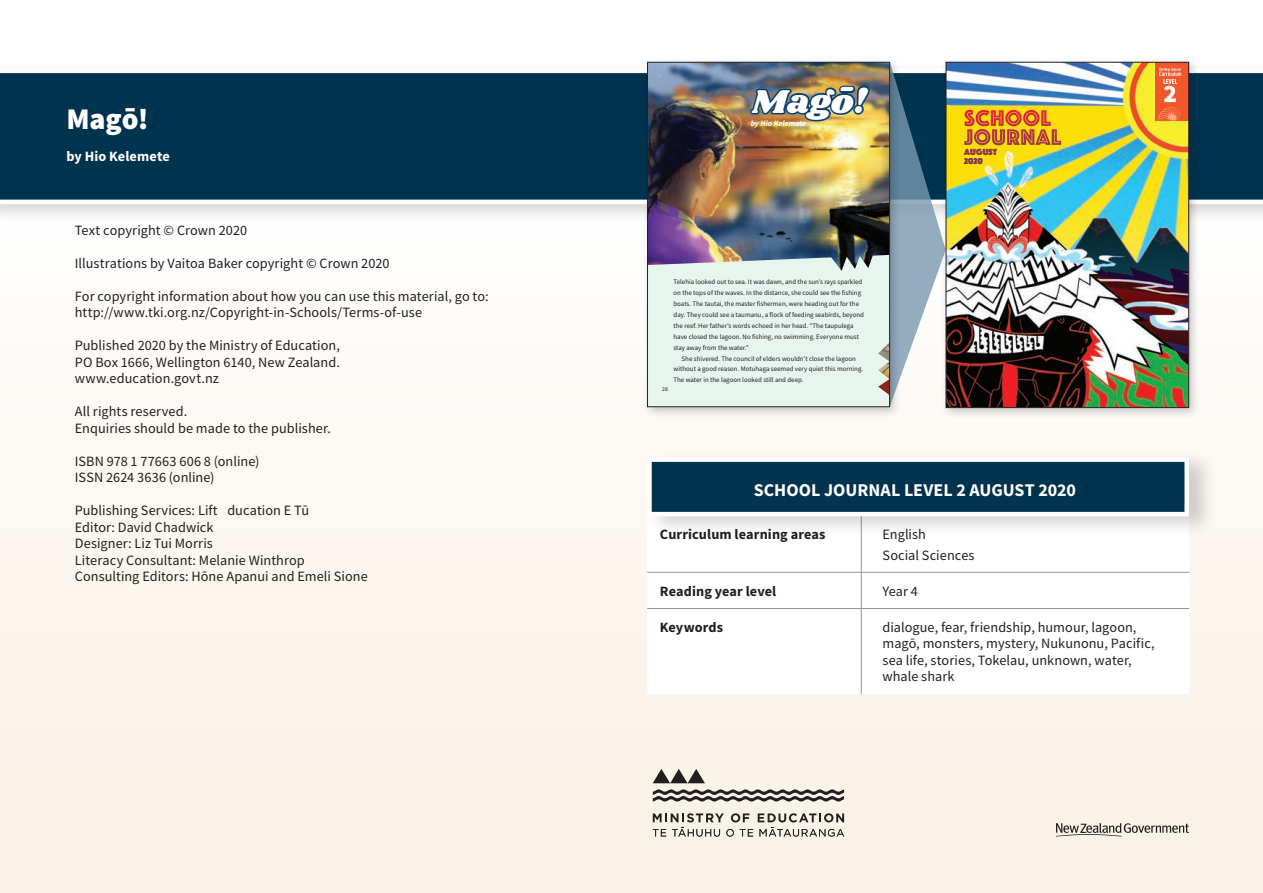
<style>
.page{position:relative;width:1263px;height:893px;background:#fff}
.page>*{position:absolute;margin:0;border:0;box-sizing:border-box;transform-origin:0 0}
.t1{font:34.2px "Shrikhand";color:#fff}
.t2{font:900 30px "Source Sans Pro";color:#fff}
.t3{font:700 18px "Source Sans Pro";color:#fff}
.t4{font:14.25px/16.5px "Source Sans Pro";letter-spacing:.005em;color:#231f20}
.t5{font:700 14.25px "Source Sans Pro";letter-spacing:.005em;color:#231f20}
.t6{font:700 14.25px "Source Sans Pro";letter-spacing:.01em;color:#fff}
.t7{font:9.3px "Phosphate Solid";letter-spacing:.02em;color:#95374c}
.t8{font:9.3px "Phosphate Solid";color:#84374d}
.t9{font:italic 700 8.1px "Source Sans Pro";color:#fff}
.t10{font:6.9px/10.9px "Source Sans Pro";color:#231f20}
.t11{font:5.7px "Source Sans Pro";color:#231f20}
.s1{color:#0d3e69}
</style>
<div class="page">
<div style="left:0;top:61px;width:1263px;height:164px;background:#231f20;opacity:.2"></div>
<svg style="left:0;top:69px;width:1263px;height:135px;background:#103f59"></svg>
<div style="left:0;top:224px;width:1263px;height:669px;background:linear-gradient(to bottom,#fefefd,#f8f1e4)"></div>
<svg style="left:647px;top:537px;width:542px;height:157px"></svg>
<hr style="left:861px;top:515px;width:1px;height:57px;background:#939598">
<hr style="left:647px;top:572px;width:214px;height:1px;background:#939598">
<hr style="left:861px;top:572px;width:328px;height:1px;background:#939598">
<hr style="left:861px;top:572px;width:1px;height:36px;background:#939598">
<hr style="left:647px;top:608px;width:214px;height:1px;background:#939598">
<hr style="left:861px;top:608px;width:328px;height:1px;background:#939598">
<hr style="left:861px;top:609px;width:1px;height:85px;background:#939598">
<div style="left:646px;top:449px;width:571px;height:88px;background:#231f20;opacity:.2"></div>
<div style="left:647px;top:457px;width:542px;height:59px;background:#00334e;border:4px solid #fff"></div>
<svg style="left:653px;top:813px;width:191px;height:24px;background:#c4beb6"></svg>
<svg style="left:653px;top:769px;width:52px;height:14px"></svg>
<svg style="left:653px;top:789px;width:191px;height:12px;background:#85807b"></svg>
<svg style="left:1056px;top:823px;width:133px;height:14px;background:#bfb9b1"></svg>
<div style="left:642px;top:57px;width:259px;height:361px;background:#231f20;opacity:.25"></div>
<div style="left:647px;top:62px;width:242px;height:345px;background:#e7f5ef"></div>
<img style="left:649px;top:64px;width:229px;height:207px">
<img style="left:750px;top:86px;width:105px;height:35px">
<img style="left:752px;top:122px;width:61px;height:13px">
<div style="left:940px;top:57px;width:260px;height:362px;background:#231f20;opacity:.25"></div>
<img style="left:948px;top:64px;width:239px;height:342px">
<img style="left:948px;top:105px;width:1px;height:85px">
<div style="left:1155px;top:62px;width:34px;height:58px;background:#f1572a"></div>
<svg style="left:1157px;top:68px;width:24px;height:52px"></svg>
<svg style="left:964px;top:110px;width:97px;height:35px;background:#de8625"></svg>
<svg style="left:878px;top:62px;width:68px;height:346px"></svg>
<svg style="left:1184px;top:402px;width:6px;height:6px"></svg>
<div style="left:946px;top:62px;width:243px;height:346px;border:1px solid #231f20"></div>
<h2 class="t2" style="left:66px;top:98px;width:84px">Magō!</h2>
<p class="t6" style="left:66px;top:146px;width:105px">by Hio Kelemete</p>
<p class="t4" style="left:75px;top:222px;width:174px">Text copyright © Crown 2020</p>
<p class="t4" style="left:75px;top:255px;width:316px">Illustrations by Vaitoa Baker copyright © Crown 2020</p>
<p class="t4" style="left:75px;top:288px;width:415px">For copyright information about how you can use this material, go to: http://www.tki.org.nz/Copyright-in-Schools/Terms-of-use</p>
<p class="t4" style="left:75px;top:337px;width:267px;text-align:justify">Published 2020 by the Ministry of Education, PO Box 1666, Wellington 6140, New Zealand. www.education.govt.nz</p>
<p class="t4" style="left:75px;top:403px;width:258px">All rights reserved.<br>Enquiries should be made to the publisher.</p>
<p class="t4" style="left:75px;top:453px;width:186px">ISBN 978 1 77663 606 8 (online)<br>ISSN 2624 3636 (online)</p>
<p class="t4" style="left:75px;top:502px;width:294px">Publishing Services: Lift ducation E Tū<br>Editor: David Chadwick<br>Designer: Liz Tui Morris<br>Literacy Consultant: Melanie Winthrop Consulting Editors: Hōne Apanui and Emeli Sione</p>
<h1 class="t1" style="left:752px;top:78px;width:116px">Mago-<span class="s1">!</span></h1>
<p class="t9" style="left:751px;top:118px;width:57px">by Hio Kelemete</p>
<p class="t10" style="left:673px;top:276px;width:192px">Telehia looked out to sea. It was dawn, and the sunʼs rays sparkled on the tops of the waves. In the distance, she could see the fishing boats. The tautai, the master fishermen, were heading out for the day. They could see a taumanu, a flock of feeding seabirds, beyond the reef. Her fatherʼs words echoed in her head. “The taupulega have closed the lagoon. No fishing, no swimming. Everyone must stay away from the water.”</p>
<p class="t10" style="left:673px;top:353px;width:191px;text-indent:8px">She shivered. The council of elders wouldnʼt close the lagoon without a good reason. Motuhaga seemed very quiet this morning.<br>The water in the lagoon looked still and deep.</p>
<p class="t11" style="left:662px;top:386px;width:7px">28</p>
<p class="t7" style="left:964px;top:145px;width:34px">AUGUST</p>
<p class="t8" style="left:964px;top:155px;width:20px">2020</p>
<p class="t3" style="left:754px;top:478px;width:324px">SCHOOL JOURNAL LEVEL 2 AUGUST 2020</p>
<p class="t5" style="left:660px;top:524px;width:167px">Curriculum learning areas</p>
<p class="t4" style="left:882px;top:524px;width:94px;line-height:20.7px">English<br>Social Sciences</p>
<p class="t5" style="left:660px;top:581px;width:118px">Reading year level</p>
<p class="t4" style="left:882px;top:583px;width:37px">Year 4</p>
<p class="t5" style="left:660px;top:618px;width:65px">Keywords</p>
<p class="t4" style="left:882px;top:619px;width:274px">dialogue, fear, friendship, humour, lagoon, magō, monsters, mystery, Nukunonu, Pacific, sea life, stories, Tokelau, unknown, water, whale shark</p>
</div>
